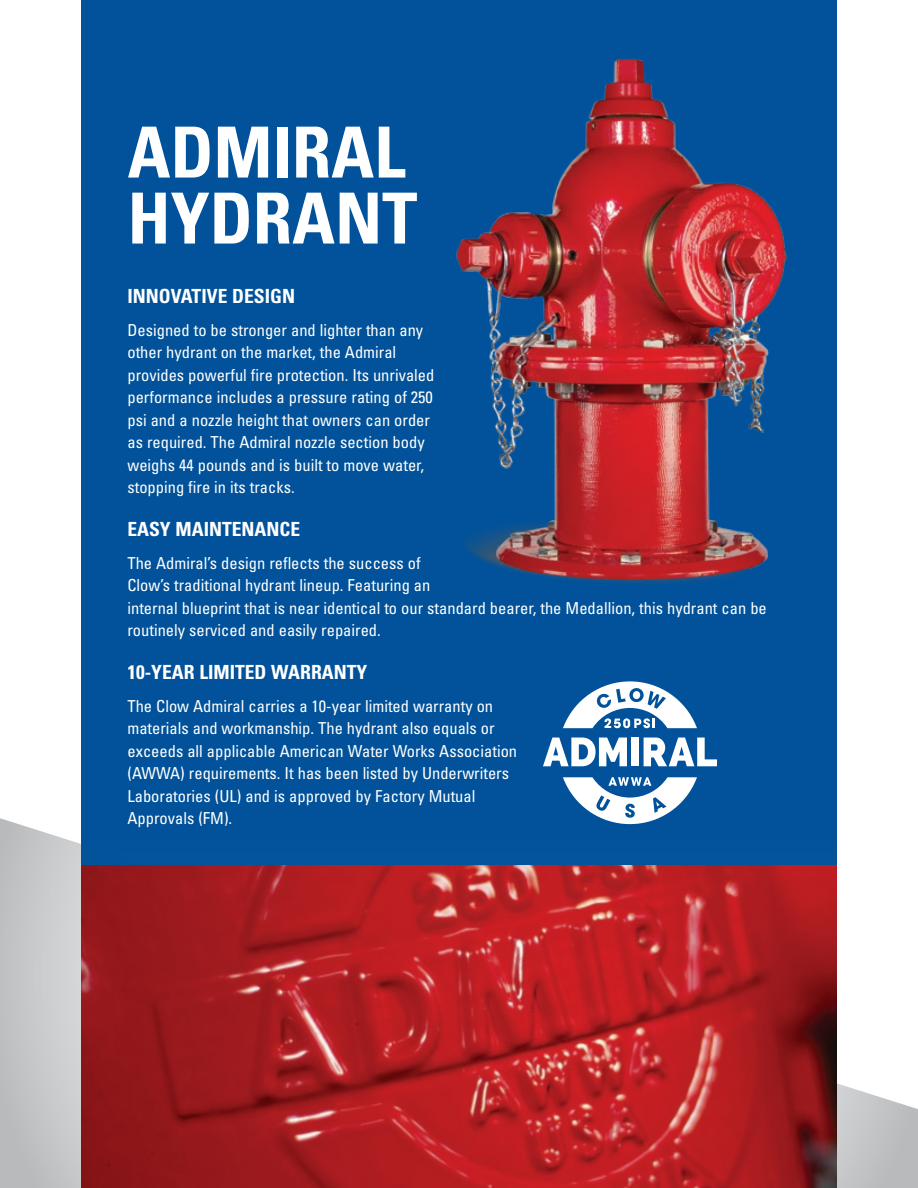
<style>
.page{position:relative;width:918px;height:1188px;background:#fff}
.page>*{position:absolute;margin:0;border:0;box-sizing:border-box;transform-origin:0 0}
.main_header_rev{font:700 condensed 70.5px/66px "Univers";color:#fff}
.body_subhead_reverse{font:700 condensed 19.5px "Univers";color:#fff}
.body_text_reverse{font:condensed 16.5px/22.5px "Univers";color:#fff}
</style>
<div class="page">
<svg style="left:0;top:818px;width:918px;height:370px"></svg>
<div style="left:81px;top:0;width:756px;height:1188px;background:#01529a"></div>
<img style="left:81px;top:866px;width:756px;height:322px">
<img style="left:456px;top:58px;width:332px;height:525px">
<svg style="left:543px;top:738px;width:84px;height:28px"></svg>
<div style="left:631px;top:738px;width:8px;height:28px;background:#fff"></div>
<svg style="left:644px;top:738px;width:73px;height:28px"></svg>
<svg style="left:563px;top:681px;width:134px;height:47px"></svg>
<svg style="left:563px;top:777px;width:134px;height:47px"></svg>
<p class="main_header_rev" style="left:128px;top:119px;width:291px">ADMIRAL<br>HYDRANT</p>
<p class="body_subhead_reverse" style="left:127px;top:284px;width:169px">INNOVATIVE DESIGN</p>
<p class="body_text_reverse" style="left:127px;top:319px;width:308px">Designed to be stronger and lighter than any other hydrant on the market, the Admiral provides powerful fire protection. Its unrivaled performance includes a pressure rating of 250 psi and a nozzle height that owners can order as required. The Admiral nozzle section body weighs 44 pounds and is built to move water, stopping fire in its tracks.</p>
<p class="body_subhead_reverse" style="left:127px;top:517px;width:174px">EASY MAINTENANCE</p>
<p class="body_text_reverse" style="left:127px;top:552px;width:641px">The Admiral’s design reflects the success of<br>Clow’s traditional hydrant lineup. Featuring an<br>internal blueprint that is near identical to our standard bearer, the Medallion, this hydrant can be routinely serviced and easily repaired.</p>
<p class="body_subhead_reverse" style="left:127px;top:660px;width:241px">10-YEAR LIMITED WARRANTY</p>
<p class="body_text_reverse" style="left:127px;top:695px;width:391px">The Clow Admiral carries a 10-year limited warranty on materials and workmanship. The hydrant also equals or exceeds all applicable American Water Works Association (AWWA) requirements. It has been listed by Underwriters Laboratories (UL) and is approved by Factory Mutual Approvals (FM).</p>
</div>
